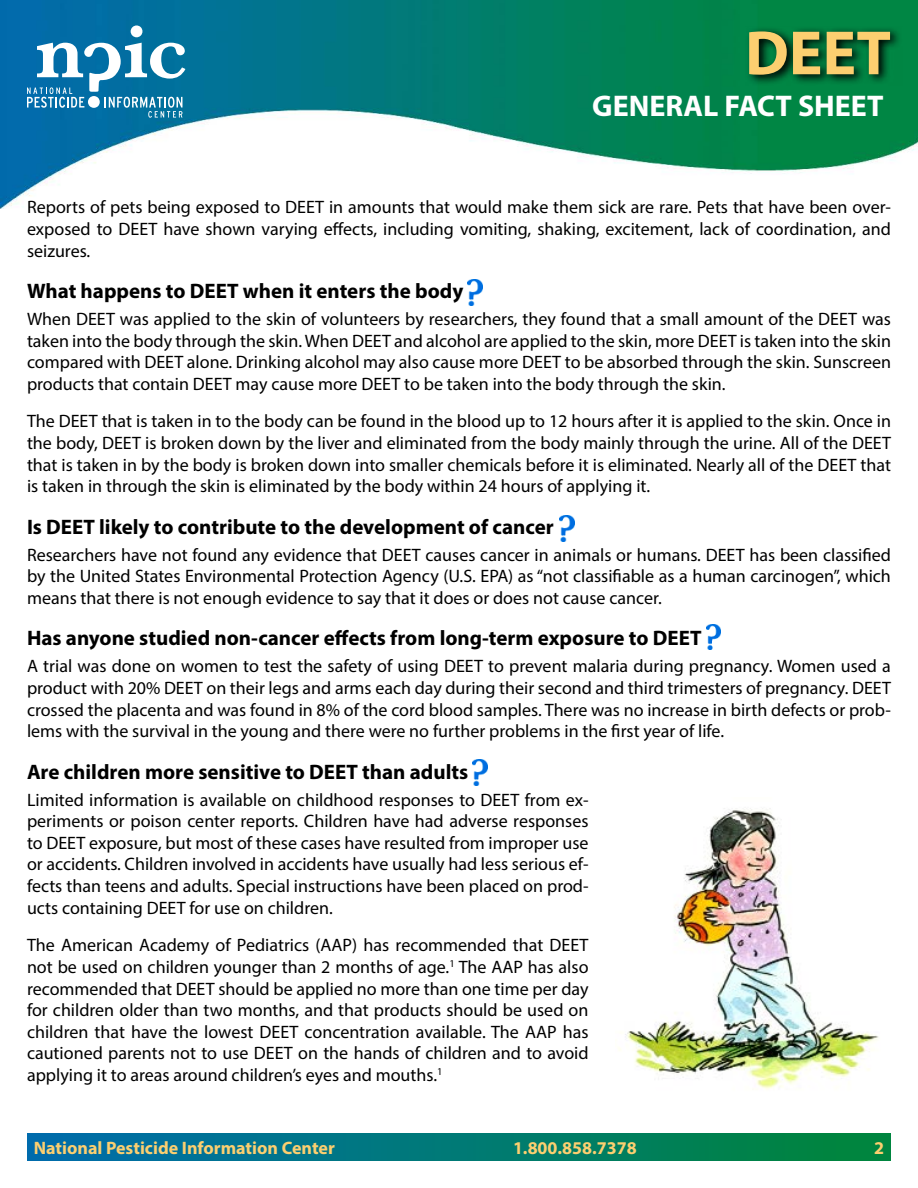
<style>
.page{position:relative;width:918px;height:1188px;background:#fff}
.page>*{position:absolute;margin:0;border:0;box-sizing:border-box;transform-origin:0 0}
.t1{font:700 63px "Myriad Pro";color:#fccf70}
.t2{font:700 30px "Myriad Pro";color:#fff}
.t3{font:700 21px "Myriad Pro";color:#000}
.t4{font:18px/21.6px "Myriad Pro";color:#000;text-align:justify}
.t5{font:700 18px "Myriad Pro";color:#fccf70}
</style>
<div class="page">
<img style="left:0;top:0;width:918px;height:208px">
<svg style="left:745px;top:26px;width:158px;height:60px;background:#00572c"></svg>
<div style="left:838px;top:1134px;width:53px;height:27px;background:#00853f"></div>
<div style="left:27px;top:1134px;width:811px;height:27px;background:linear-gradient(to right,#006caf,#008540)"></div>
<svg style="left:131px;top:25px;width:11px;height:12px"></svg>
<svg style="left:27px;top:43px;width:158px;height:75px"></svg>
<img style="left:619px;top:808px;width:260px;height:282px">
<img style="left:473px;top:760px;width:14px;height:25px">
<img style="left:706px;top:624px;width:15px;height:26px">
<img style="left:560px;top:515px;width:14px;height:26px">
<img style="left:468px;top:279px;width:14px;height:26px">
<h1 class="t1" style="left:745px;top:12px;width:147px">DEET</h1>
<h2 class="t2" style="left:592px;top:86px;width:293px">GENERAL FACT SHEET</h2>
<p class="t4" style="left:27px;top:196px;width:866px">Reports of pets being exposed to DEET in amounts that would make them sick are rare. Pets that have been over&shy;exposed to DEET have shown varying effects, including vomiting, shaking, excitement, lack of coordination, and seizures.</p>
<p class="t3" style="left:27px;top:277px;width:438px">What happens to DEET when it enters the body</p>
<p class="t4" style="left:27px;top:308px;width:866px">When DEET was applied to the skin of volunteers by researchers, they found that a small amount of the DEET was taken into the body through the skin. When DEET and alcohol are applied to the skin, more DEET is taken into the skin compared with DEET alone. Drinking alcohol may also cause more DEET to be absorbed through the skin. Sunscreen products that contain DEET may cause more DEET to be taken into the body through the skin.</p>
<p class="t4" style="left:27px;top:410px;width:866px">The DEET that is taken in to the body can be found in the blood up to 12 hours after it is applied to the skin. Once in the body, DEET is broken down by the liver and eliminated from the body mainly through the urine. All of the DEET that is taken in by the body is broken down into smaller chemicals before it is eliminated. Nearly all of the DEET that is taken in through the skin is eliminated by the body within 24 hours of applying it.</p>
<p class="t3" style="left:27px;top:513px;width:528px">Is DEET likely to contribute to the development of cancer</p>
<p class="t4" style="left:27px;top:544px;width:866px">Researchers have not found any evidence that DEET causes cancer in animals or humans. DEET has been classified by the United States Environmental Protection Agency (U.S. EPA) as “not classifiable as a human carcinogen”, which means that there is not enough evidence to say that it does or does not cause cancer.</p>
<p class="t3" style="left:27px;top:625px;width:676px">Has anyone studied non-cancer effects from long-term exposure to DEET</p>
<p class="t4" style="left:27px;top:655px;width:866px">A trial was done on women to test the safety of using DEET to prevent malaria during pregnancy. Women used a product with 20% DEET on their legs and arms each day during their second and third trimesters of pregnancy. DEET crossed the placenta and was found in 8% of the cord blood samples. There was no increase in birth defects or prob&shy;lems with the survival in the young and there were no further problems in the first year of life.</p>
<p class="t3" style="left:27px;top:758px;width:443px">Are children more sensitive to DEET than adults</p>
<p class="t4" style="left:27px;top:788px;width:563px">Limited information is available on childhood responses to DEET from ex&shy;periments or poison center reports. Children have had adverse responses to DEET exposure, but most of these cases have resulted from improper use or accidents. Children involved in accidents have usually had less serious ef&shy;fects than teens and adults. Special instructions have been placed on prod&shy;ucts containing DEET for use on children.</p>
<p class="t4" style="left:27px;top:934px;width:563px">The American Academy of Pediatrics (AAP) has recommended that DEET not be used on children younger than 2 months of age.<sup>1</sup> The AAP has also recommended that DEET should be applied no more than one time per day for children older than two months, and that products should be used on children that have the lowest DEET concentration available. The AAP has cautioned parents not to use DEET on the hands of children and to avoid applying it to areas around children’s eyes and mouths.<sup>1</sup></p>
<p class="t5" style="left:34px;top:1136px;width:303px">National Pesticide Information Center</p>
<p class="t5" style="left:513px;top:1136px;width:125px">1.800.858.7378</p>
<p class="t5" style="left:874px;top:1136px;width:11px">2</p>
</div>
